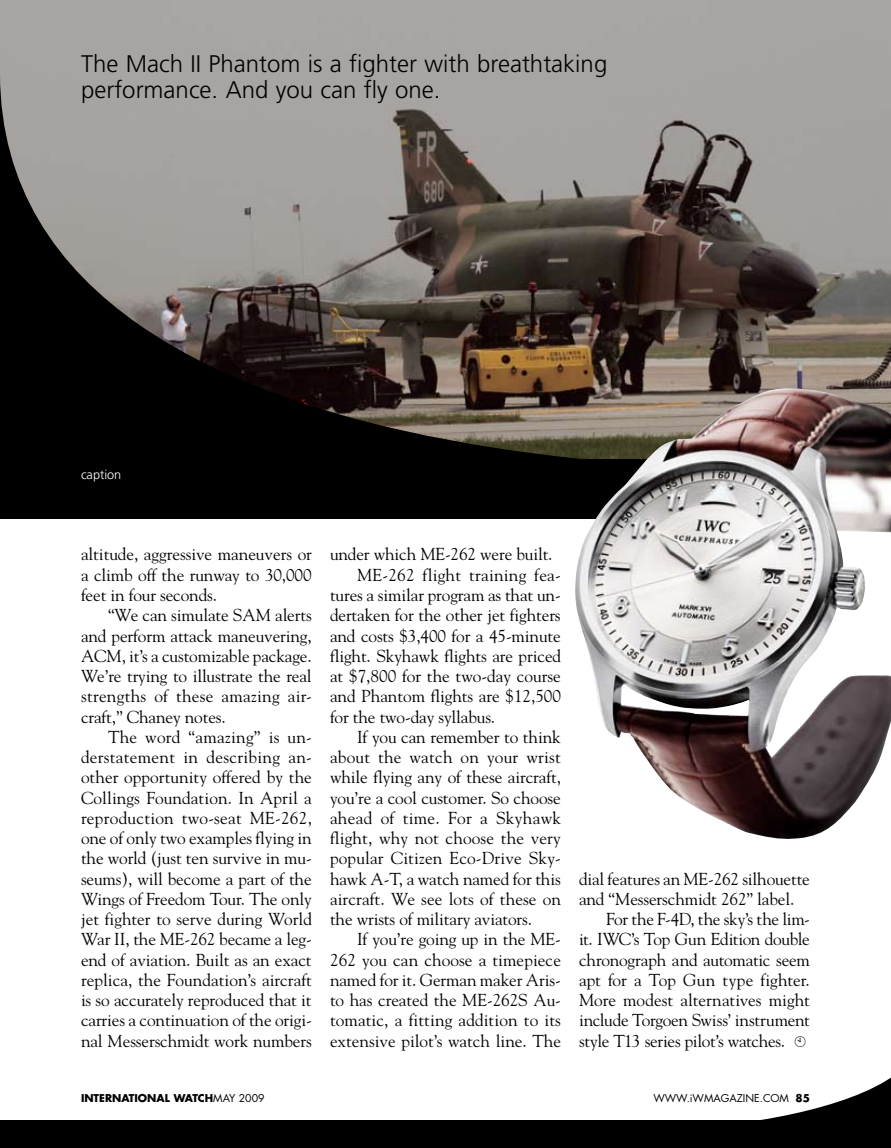
<style>
.page{position:relative;width:891px;height:1148px;background:#fff}
.page>*{position:absolute;margin:0;border:0;box-sizing:border-box;transform-origin:0 0}
.t1{font:300 24px/25.5px "Frutiger";color:#000}
.t2{font:17.25px/20.2px "Goudy";letter-spacing:-.01em;color:#000;text-align:justify}
.t3{font:17.25px "Goudy";letter-spacing:.015em;color:#000}
.t4{font:17.25px "Goudy";letter-spacing:.01em;color:#000}
.t5{font:300 12.75px "Frutiger";color:#fff}
.t6{font:700 10.5px "Futura";color:#000}
.t7{font:10.5px "Futura";color:#000}
.s1{font-weight:400}
.s2{font-weight:700}
</style>
<div class="page">
<div style="left:0;top:1120px;width:891px;height:28px;background:#000"></div>
<svg style="left:761px;top:1077px;width:130px;height:43px"></svg>
<svg style="left:0;top:0;width:891px;height:519px;background:#6b6560"></svg>
<img style="left:574px;top:388px;width:317px;height:451px">
<h1 class="t1" style="left:81px;top:51px;width:528px">The Mach II Phantom is a fighter with breathtaking performance. And you can fly one.</h1>
<p class="t5" style="left:81px;top:467px;width:42px">caption</p>
<p class="t2" style="left:81px;top:544px;width:232px">altitude, aggressive maneuvers or a climb off the runway to 30,000 feet in four seconds.</p>
<p class="t2" style="left:81px;top:604px;width:233px;text-indent:27px">“We can simulate SAM alerts and perform attack maneuvering, ACM, it’s a customizable package.<br>We’re trying to illustrate the real strengths of these amazing air&shy;craft,” Chaney notes.</p>
<p class="t2" style="left:81px;top:726px;width:233px;text-indent:27px">The word “amazing” is un&shy;derstatement in describing an&shy;other opportunity offered by the Collings Foundation. In April a reproduction two-seat ME-262, one of only two examples flying in the world (just ten survive in mu&shy;seums), will become a part of the Wings of Freedom Tour. The only jet fighter to serve during World War II, the ME-262 became a leg&shy;end of aviation. Built as an exact replica, the Foundation’s aircraft is so accurately reproduced that it carries a continuation of the origi&shy;nal Messerschmidt work numbers</p>
<p class="t2" style="left:330px;top:544px;width:224px">under which ME-262 were built.</p>
<p class="t3" style="left:357px;top:564px;width:206px">ME-262 flight training fea-</p>
<p class="t2" style="left:330px;top:584px;width:233px">tures a similar program as that un-</p>
<p class="t2" style="left:330px;top:604px;width:232px">dertaken for the other jet fighters</p>
<p class="t2" style="left:330px;top:625px;width:232px">and costs $3,400 for a 45-minute</p>
<p class="t2" style="left:330px;top:645px;width:233px">flight. Skyhawk flights are priced</p>
<p class="t2" style="left:330px;top:665px;width:232px">at $7,800 for the two-day course</p>
<p class="t2" style="left:330px;top:685px;width:233px">and Phantom flights are $12,500</p>
<p class="t2" style="left:330px;top:706px;width:167px">for the two-day syllabus.</p>
<p class="t2" style="left:357px;top:726px;width:205px">If you can remember to think</p>
<p class="t3" style="left:330px;top:746px;width:232px">about the watch on your wrist</p>
<p class="t2" style="left:330px;top:766px;width:233px">while flying any of these aircraft,</p>
<p class="t2" style="left:330px;top:787px;width:232px">you’re a cool customer. So choose</p>
<p class="t3" style="left:330px;top:807px;width:233px">ahead of time. For a Skyhawk</p>
<p class="t2" style="left:330px;top:827px;width:232px">flight, why not choose the very</p>
<p class="t4" style="left:330px;top:847px;width:233px">popular Citizen Eco-Drive Sky-</p>
<p class="t2" style="left:330px;top:868px;width:232px">hawk A-T, a watch named for this</p>
<p class="t2" style="left:330px;top:888px;width:233px">aircraft. We see lots of these on</p>
<p class="t2" style="left:330px;top:908px;width:204px">the wrists of military aviators.</p>
<p class="t2" style="left:357px;top:928px;width:205px">If you’re going up in the ME-</p>
<p class="t2" style="left:330px;top:949px;width:233px">262 you can choose a timepiece</p>
<p class="t2" style="left:330px;top:969px;width:233px">named for it. German maker Aris-</p>
<p class="t2" style="left:330px;top:989px;width:233px">to has created the ME-262S Au-</p>
<p class="t2" style="left:330px;top:1009px;width:233px">tomatic, a fitting addition to its</p>
<p class="t2" style="left:330px;top:1030px;width:233px">extensive pilot’s watch line. The</p>
<p class="t2" style="left:579px;top:868px;width:232px">dial features an ME-262 silhouette</p>
<p class="t2" style="left:579px;top:888px;width:217px">and “Messerschmidt 262” label.</p>
<p class="t2" style="left:606px;top:908px;width:206px">For the F-4D, the sky’s the lim-</p>
<p class="t2" style="left:579px;top:928px;width:232px">it. IWC’s Top Gun Edition double</p>
<p class="t2" style="left:579px;top:949px;width:233px">chronograph and automatic seem</p>
<p class="t2" style="left:579px;top:969px;width:232px">apt for a Top Gun type fighter.</p>
<p class="t2" style="left:579px;top:989px;width:233px">More modest alternatives might</p>
<p class="t2" style="left:579px;top:1009px;width:232px">include Torgoen Swiss’ instrument</p>
<p class="t2" style="left:579px;top:1030px;width:208px">style T13 series pilot’s watches.</p>
<p class="t6" style="left:81px;top:1091px;width:185px">INTERNATIONAL WATCH<span class="s1">MAY 2009</span></p>
<p class="t7" style="left:653px;top:1091px;width:158px">WWW.IWMAGAZINE.COM <span class="s2">85</span></p>
</div>
